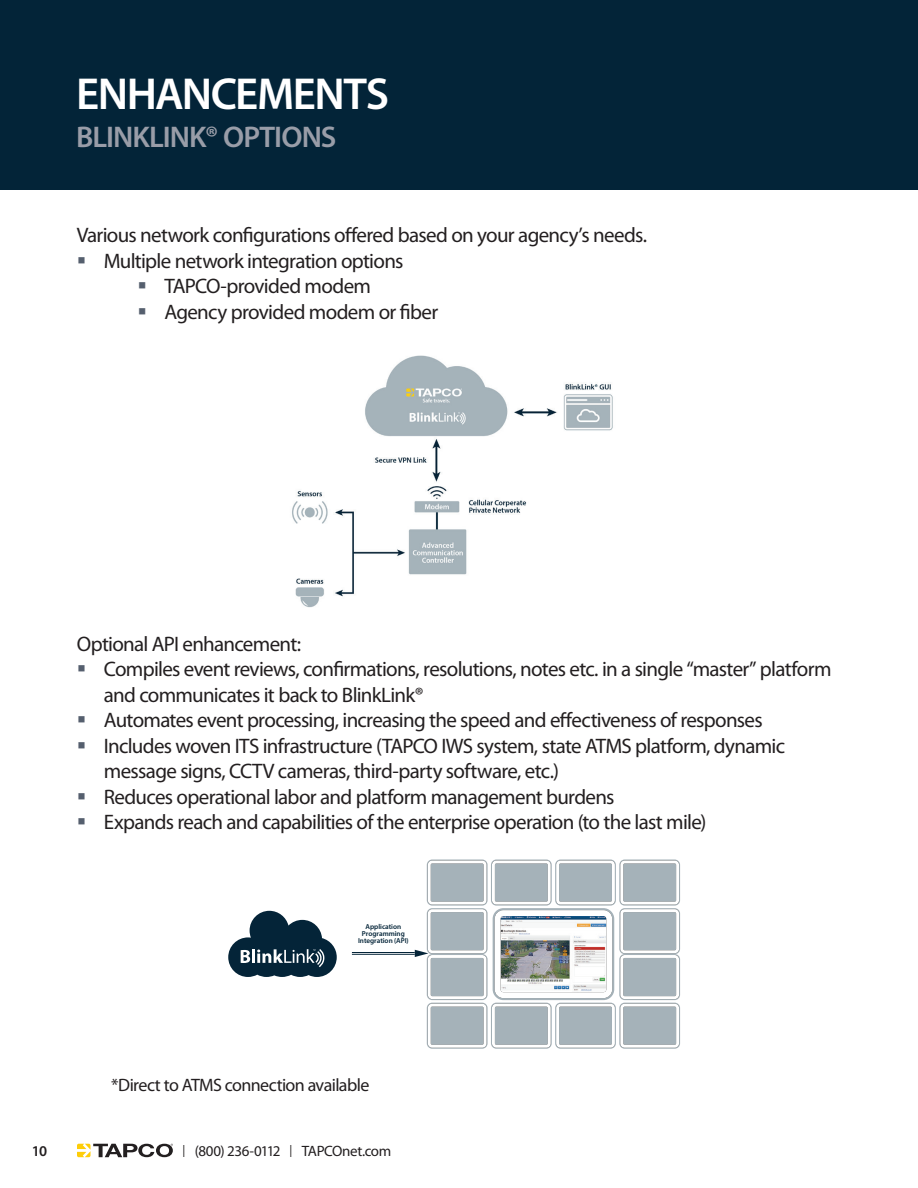
<style>
.page{position:relative;width:918px;height:1188px;background:#fff}
.page>*{position:absolute;margin:0;border:0;box-sizing:border-box;transform-origin:0 0}
.t1{font:600 45px "Myriad Pro";letter-spacing:-.03em;color:#fff}
.t2{font:600 30px "Myriad Pro";letter-spacing:-.03em;color:#999da8}
.t3{font:21px/25.5px "Myriad Pro";letter-spacing:-.035em;color:#231f20}
.t4{font:18px "Myriad Pro";letter-spacing:-.035em;color:#231f20}
.t5{font:15px "Myriad Pro";letter-spacing:-.03em;color:#231f20}
.t6{font:600 15px "Myriad Pro";color:#231f20}
.t7{font:600 7.2px/7.2px "Myriad Pro";letter-spacing:-.005em;color:#042438;text-align:center}
.s1{font-size:12px}
</style>
<div class="page">
<svg style="left:77px;top:1144px;width:96px;height:13px"></svg>
<div style="left:0;top:0;width:918px;height:190px;background:#032438"></div>
<img style="left:292px;top:356px;width:321px;height:252px">
<svg style="left:619px;top:1003px;width:61px;height:46px"></svg>
<svg style="left:619px;top:860px;width:61px;height:46px"></svg>
<hr style="left:350px;top:952px;width:65px;height:1px;background:#042438">
<hr style="left:350px;top:954px;width:65px;height:1px;background:#042438">
<svg style="left:415px;top:861px;width:264px;height:187px"></svg>
<svg style="left:228px;top:911px;width:124px;height:66px"></svg>
<h1 class="t1" style="left:76px;top:65px;width:315px">ENHANCEMENTS</h1>
<h2 class="t2" style="left:76px;top:117px;width:262px">BLINKLINK® OPTIONS</h2>
<p class="t3" style="left:77px;top:222px;width:572px">Various network configurations offered based on your agency’s needs.</p>
<p class="t3" style="left:104px;top:248px;width:301px">Multiple network integration options</p>
<p class="t3" style="left:164px;top:273px;width:208px">TAPCO-provided modem</p>
<p class="t3" style="left:164px;top:299px;width:275px">Agency provided modem or fiber</p>
<p class="t3" style="left:104px;top:630px;width:729px;text-indent:-27px">Optional API enhancement:<br>Compiles event reviews, confirmations, resolutions, notes etc. in a single “master” platform and communicates it back to BlinkLink®<br>Automates event processing, increasing the speed and effectiveness of responses Includes woven ITS infrastructure (TAPCO IWS system, state ATMS platform, dynamic message signs, CCTV cameras, third-party software, etc.)<br>Reduces operational labor and platform management burdens<br>Expands reach and capabilities of the enterprise operation (to the last mile)</p>
<p class="t7" style="left:358px;top:923px;width:52px">Application<br>Programming<br>Integration (API)</p>
<p class="t4" style="left:111px;top:1074px;width:260px">*Direct to ATMS connection available</p>
<p class="t5" style="left:182px;top:1141px;width:111px"><span class="s1">|</span> (800) 236-0112 <span class="s1">|</span></p>
<p class="t6" style="left:32px;top:1142px;width:17px">10</p>
<p class="t5" style="left:302px;top:1141px;width:91px">TAPCOnet.com</p>
</div>
